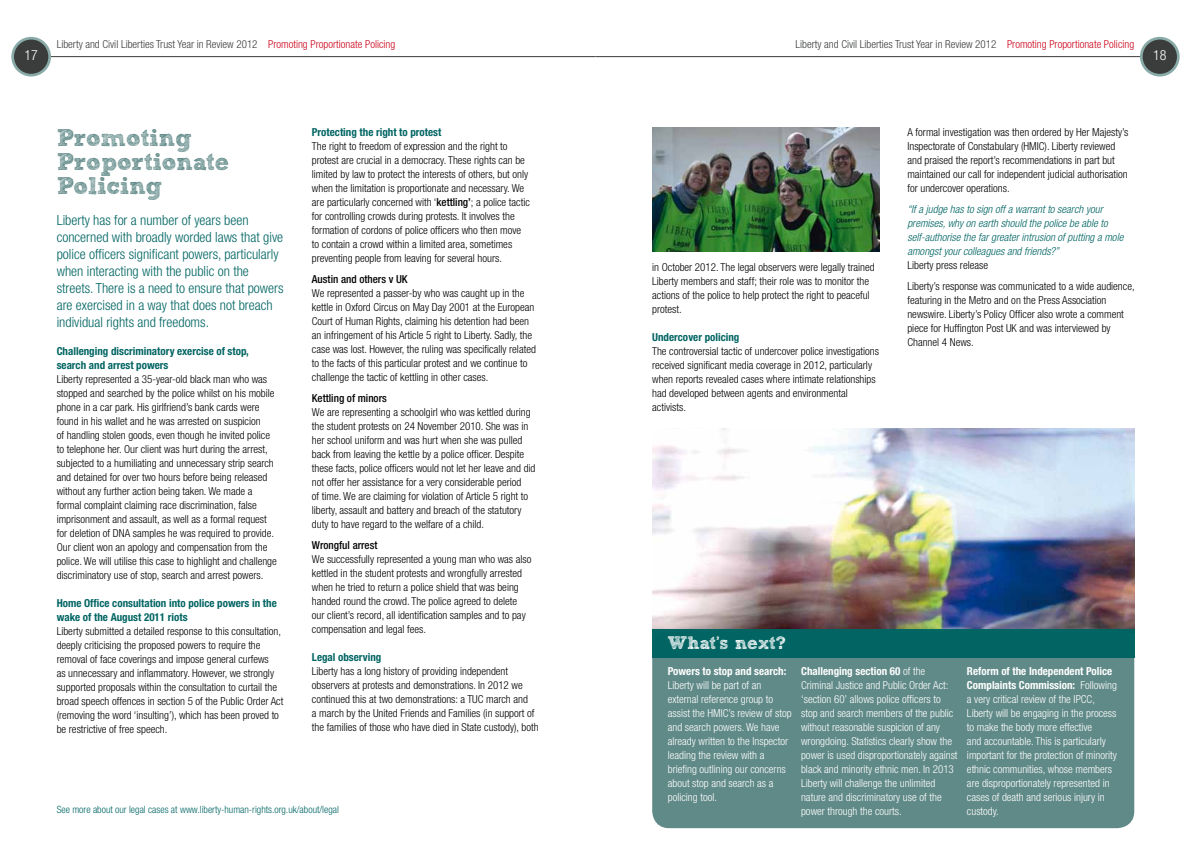
<style>
.page{position:relative;width:1191px;height:842px;background:#fff}
.page>*{position:absolute;margin:0;border:0;box-sizing:border-box;transform-origin:0 0}
.t1{font:700 24px/24px "Sketch Block";color:#608a88}
.t2{font:700 18px "Sketch Block";color:#fff}
.t3{font:300 condensed 14px/17px "Helvetica Neue";color:#006563}
.t4{font:300 condensed 14px "Helvetica Neue";color:#fff}
.t5{font:300 condensed 11px/14px "Helvetica Neue";color:#000}
.t6{font:300 condensed 11px/14px "Helvetica Neue";color:#fff}
.t7{font:700 condensed 11px/14px "Helvetica Neue";color:#006563}
.t8{font:italic 300 condensed 11px/14px "Helvetica Neue";color:#006563}
.t9{font:300 condensed 11px "Helvetica Neue";color:#3b3c3c}
.t10{font:500 condensed 11px "Helvetica Neue";color:#000}
.t11{font:700 condensed 11px "Helvetica Neue";color:#fff}
.t12{font:300 condensed 10px "Helvetica Neue";color:#006563}
.s1{color:#cd071e}
.s2{font-weight:500}
.s3{font-weight:700}
</style>
<div class="page">
<hr style="left:595px;top:56px;width:554px;height:1px;background:#3b3c3c">
<hr style="left:41px;top:56px;width:554px;height:1px;background:#3b3c3c">
<div style="left:13px;top:38px;width:37px;height:37px;background:#3b3c3c;border-radius:50%"></div>
<div style="left:11px;top:37px;width:40px;height:40px;border:3px solid #89aba8;border-radius:50%"></div>
<div style="left:1141px;top:38px;width:37px;height:37px;background:#3b3c3c;border-radius:50%"></div>
<div style="left:1140px;top:37px;width:39px;height:40px;border:3px solid #89aba8;border-radius:50%"></div>
<img style="left:652px;top:428px;width:482px;height:201px">
<img style="left:652px;top:128px;width:227px;height:124px">
<div style="left:652px;top:631px;width:482px;height:197px;background:#608a88;border-radius:17px"></div>
<div style="left:652px;top:629px;width:482px;height:29px;background:#006563"></div>
<p class="t9" style="left:57px;top:38px;width:340px">Liberty and Civil Liberties Trust Year in Review 2012 <span class="s1">Promoting Proportionate Policing</span></p>
<p class="t9" style="left:795px;top:38px;width:340px">Liberty and Civil Liberties Trust Year in Review 2012 <span class="s1">Promoting Proportionate Policing</span></p>
<p class="t4" style="left:24px;top:47px;width:15px">17</p>
<p class="t4" style="left:1153px;top:47px;width:15px">18</p>
<p class="t7" style="left:312px;top:125px;width:131px">Protecting the right to protest</p>
<p class="t5" style="left:312px;top:139px;width:219px">The right to freedom of expression and the right to protest are crucial in a democracy. These rights can be limited by law to protect the interests of others, but only when the limitation is proportionate and necessary. We are particularly concerned with ‘<span class="s2">kettling’</span>; a police tactic for controlling crowds during protests. It involves the formation of cordons of police officers who then move to contain a crowd within a limited area, sometimes preventing people from leaving for several hours.</p>
<p class="t10" style="left:312px;top:273px;width:97px">Austin and others v UK</p>
<p class="t5" style="left:312px;top:286px;width:225px">We represented a passer-by who was caught up in the kettle in Oxford Circus on May Day 2001 at the European Court of Human Rights, claiming his detention had been an infringement of his Article 5 right to Liberty. Sadly, the case was lost. However, the ruling was specifically related to the facts of this particular protest and we continue to challenge the tactic of kettling in other cases.</p>
<p class="t10" style="left:312px;top:392px;width:76px">Kettling of minors</p>
<p class="t5" style="left:312px;top:405px;width:225px">We are representing a schoolgirl who was kettled during the student protests on 24 November 2010. She was in her school uniform and was hurt when she was pulled back from leaving the kettle by a police officer. Despite these facts, police officers would not let her leave and did not offer her assistance for a very considerable period<br>of time. We are claiming for violation of Article 5 right to liberty, assault and battery and breach of the statutory duty to have regard to the welfare of a child.</p>
<p class="t10" style="left:312px;top:539px;width:67px">Wrongful arrest</p>
<p class="t5" style="left:312px;top:552px;width:221px">We successfully represented a young man who was also kettled in the student protests and wrongfully arrested when he tried to return a police shield that was being handed round the crowd. The police agreed to delete our client’s record, all identification samples and to pay compensation and legal fees.</p>
<p class="t7" style="left:312px;top:650px;width:71px">Legal observing</p>
<p class="t5" style="left:312px;top:664px;width:228px">Liberty has a long history of providing independent observers at protests and demonstrations. In 2012 we continued this at two demonstrations: a TUC march and<br>a march by the United Friends and Families (in support of the families of those who have died in State custody), both</p>
<p class="t5" style="left:907px;top:125px;width:223px">A formal investigation was then ordered by Her Majesty’s Inspectorate of Constabulary (HMIC). Liberty reviewed and praised the report’s recommendations in part but maintained our call for independent judicial authorisation for undercover operations.</p>
<p class="t8" style="left:907px;top:202px;width:217px">“If a judge has to sign off a warrant to search your premises, why on earth should the police be able to self-authorise the far greater intrusion of putting a mole amongst your colleagues and friends?”</p>
<p class="t5" style="left:907px;top:255px;width:229px;line-height:21px">Liberty press release<br>Liberty’s response was communicated to a wide audience,</p>
<p class="t5" style="left:907px;top:293px;width:218px">featuring in the Metro and on the Press Association newswire. Liberty’s Policy Officer also wrote a comment piece for Huffington Post UK and was interviewed by Channel 4 News.</p>
<h1 class="t1" style="left:57px;top:125px;width:174px">Promoting<br>Proportionate<br>Policing</h1>
<p class="t3" style="left:57px;top:211px;width:228px">Liberty has for a number of years been concerned with broadly worded laws that give police officers significant powers, particularly when interacting with the public on the streets. There is a need to ensure that powers are exercised in a way that does not breach individual rights and freedoms.</p>
<p class="t7" style="left:57px;top:344px;width:194px">Challenging discriminatory exercise of stop, search and arrest powers</p>
<p class="t5" style="left:57px;top:372px;width:222px">Liberty represented a 35-year-old black man who was stopped and searched by the police whilst on his mobile phone in a car park. His girlfriend’s bank cards were found in his wallet and he was arrested on suspicion<br>of handling stolen goods, even though he invited police to telephone her. Our client was hurt during the arrest, subjected to a humiliating and unnecessary strip search and detained for over two hours before being released without any further action being taken. We made a formal complaint claiming race discrimination, false imprisonment and assault, as well as a formal request for deletion of DNA samples he was required to provide.<br>Our client won an apology and compensation from the police. We will utilise this case to highlight and challenge discriminatory use of stop, search and arrest powers.</p>
<p class="t7" style="left:57px;top:596px;width:221px">Home Office consultation into police powers in the wake of the August 2011 riots</p>
<p class="t5" style="left:57px;top:624px;width:228px">Liberty submitted a detailed response to this consultation, deeply criticising the proposed powers to require the removal of face coverings and impose general curfews<br>as unnecessary and inflammatory. However, we strongly supported proposals within the consultation to curtail the broad speech offences in section 5 of the Public Order Act (removing the word ‘insulting’), which has been proved to be restrictive of free speech.</p>
<p class="t5" style="left:652px;top:260px;width:224px">in October 2012. The legal observers were legally trained Liberty members and staff; their role was to monitor the actions of the police to help protect the right to peaceful protest.</p>
<p class="t7" style="left:652px;top:330px;width:89px">Undercover policing</p>
<p class="t5" style="left:652px;top:344px;width:228px">The controversial tactic of undercover police investigations received significant media coverage in 2012, particularly when reports revealed cases where intimate relationships had developed between agents and environmental activists.</p>
<h2 class="t2" style="left:667px;top:631px;width:120px">What’s next?</h2>
<p class="t6" style="left:801px;top:664px;width:158px"><span class="s3">Challenging section 60</span> of the Criminal Justice and Public Order Act: ‘section 60’ allows police officers to stop and search members of the public without reasonable suspicion of any wrongdoing. Statistics clearly show the power is used disproportionately against black and minority ethnic men. In 2013<br>Liberty will challenge the unlimited nature and discriminatory use of the power through the courts.</p>
<p class="t6" style="left:967px;top:664px;width:151px"><span class="s3">Reform of the Independent Police Complaints Commission:</span> Following a very critical review of the IPCC, Liberty will be engaging in the process to make the body more effective<br>and accountable. This is particularly important for the protection of minority ethnic communities, whose members are disproportionately represented in cases of death and serious injury in</p>
<p class="t11" style="left:668px;top:664px;width:120px">Powers to stop and search:</p>
<p class="t6" style="left:668px;top:678px;width:125px">Liberty will be part of an external reference group to assist the HMIC’s review of stop and search powers. We have already written to the Inspector leading the review with a briefing outlining our concerns about stop and search as a policing tool.</p>
<p class="t12" style="left:57px;top:804px;width:284px">See more about our legal cases at www.liberty-human-rights.org.uk/about/legal</p>
<p class="t6" style="left:967px;top:804px;width:33px">custody.</p>
</div>
